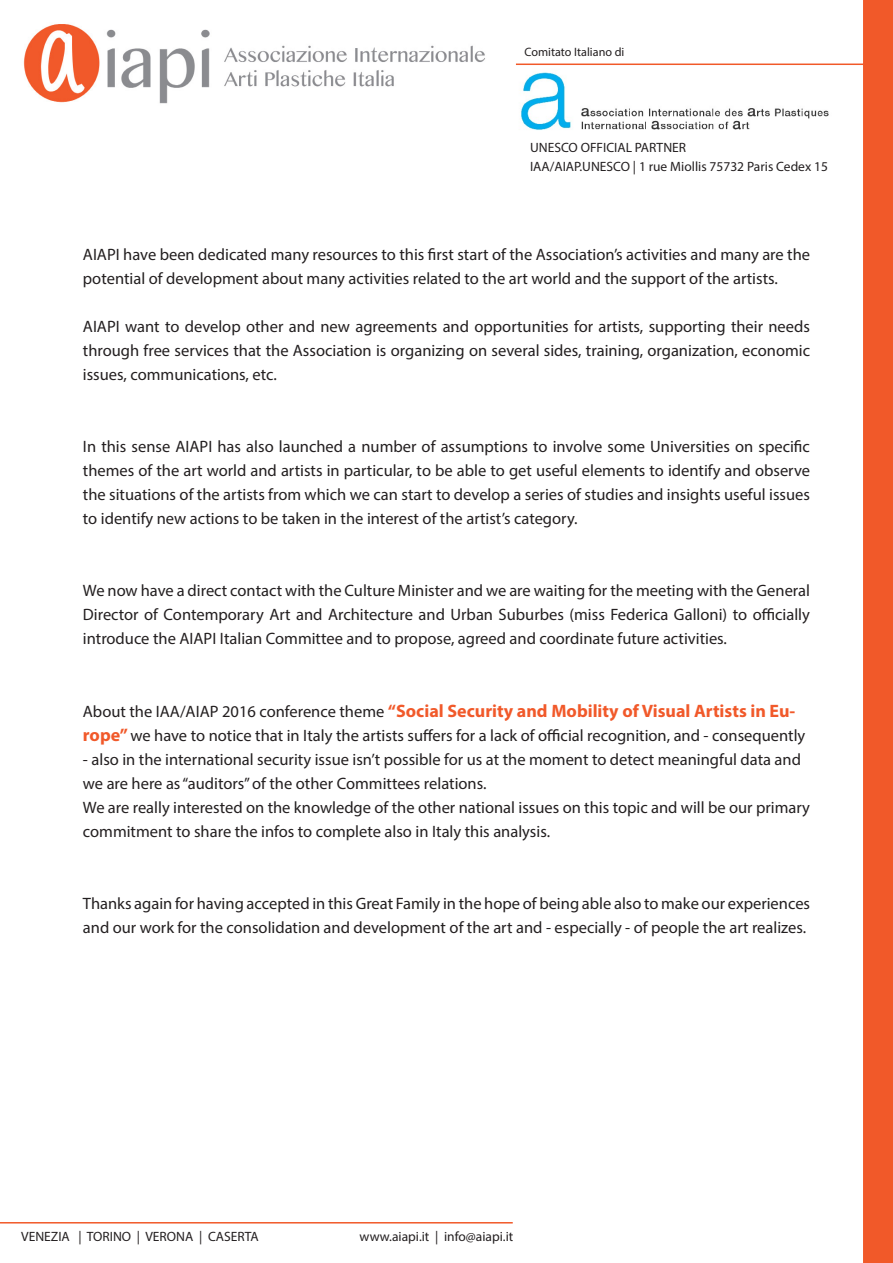
<style>
.page{position:relative;width:893px;height:1263px;background:#fff}
.page>*{position:absolute;margin:0;border:0;box-sizing:border-box;transform-origin:0 0}
.t1{font:700 18px "Myriad Pro";color:#f1592a}
.t2{font:16.5px/24px "Myriad Pro";color:#231f20}
.t3{font:13.5px "Myriad Pro";color:#231f20}
.t4{font:12.15px "Myriad Pro";color:#231f20}
.s1{font-weight:400;font-size:16.5px;color:#231f20}
.s2{font-weight:700;font-size:18px;color:#f1592a}
</style>
<div class="page">
<div style="left:863px;top:0;width:30px;height:1263px;background:#f15929"></div>
<hr style="left:0;top:1222px;width:513px;height:1px;background:#f15929">
<img style="left:23px;top:24px;width:462px;height:80px">
<hr style="left:516px;top:64px;width:377px;height:1px;background:#f15929">
<img style="left:521px;top:72px;width:308px;height:58px">
<p class="t4" style="left:525px;top:45px;width:101px">Comitato Italiano di</p>
<p class="t3" style="left:530px;top:139px;width:158px">UNESCO OFFICIAL PARTNER</p>
<p class="t3" style="left:530px;top:158px;width:299px">IAA/AIAP.UNESCO | 1 rue Miollis 75732 Paris Cedex 15</p>
<p class="t2" style="left:83px;top:243px;width:729px">AIAPI have been dedicated many resources to this first start of the Association’s activities and many are the potential of development about many activities related to the art world and the support of the artists.</p>
<p class="t2" style="left:83px;top:315px;width:729px;text-align:justify">AIAPI want to develop other and new agreements and opportunities for artists, supporting their needs through free services that the Association is organizing on several sides, training, organization, economic issues, communications, etc.</p>
<p class="t2" style="left:83px;top:435px;width:729px;text-align:justify">In this sense AIAPI has also launched a number of assumptions to involve some Universities on specific themes of the art world and artists in particular, to be able to get useful elements to identify and observe the situations of the artists from which we can start to develop a series of studies and insights useful issues to identify new actions to be taken in the interest of the artist’s category.</p>
<p class="t2" style="left:83px;top:579px;width:729px;text-align:justify">We now have a direct contact with the Culture Minister and we are waiting for the meeting with the General Director of Contemporary Art and Architecture and Urban Suburbes (miss Federica Galloni) to officially introduce the AIAPI Italian Committee and to propose, agreed and coordinate future activities.</p>
<p class="t1" style="left:83px;top:699px;width:714px"><span class="s1">About the IAA/AIAP 2016 conference theme</span> “Social Security and Mobility of Visual Artists in Eu-</p>
<p class="t2" style="left:83px;top:723px;width:724px"><span class="s2">rope”</span> we have to notice that in Italy the artists suffers for a lack of official recognition, and - consequently</p>
<p class="t2" style="left:83px;top:747px;width:720px">- also in the international security issue isn’t possible for us at the moment to detect meaningful data and we are here as “auditors” of the other Committees relations.</p>
<p class="t2" style="left:83px;top:795px;width:729px">We are really interested on the knowledge of the other national issues on this topic and will be our primary commitment to share the infos to complete also in Italy this analysis.</p>
<p class="t2" style="left:83px;top:891px;width:729px">Thanks again for having accepted in this Great Family in the hope of being able also to make our experiences and our work for the consolidation and development of the art and - especially - of people the art realizes.</p>
<p class="t3" style="left:21px;top:1228px;width:239px">VENEZIA | TORINO | VERONA | CASERTA</p>
<p class="t3" style="left:360px;top:1228px;width:155px">www.aiapi.it | info@aiapi.it</p>
</div>
